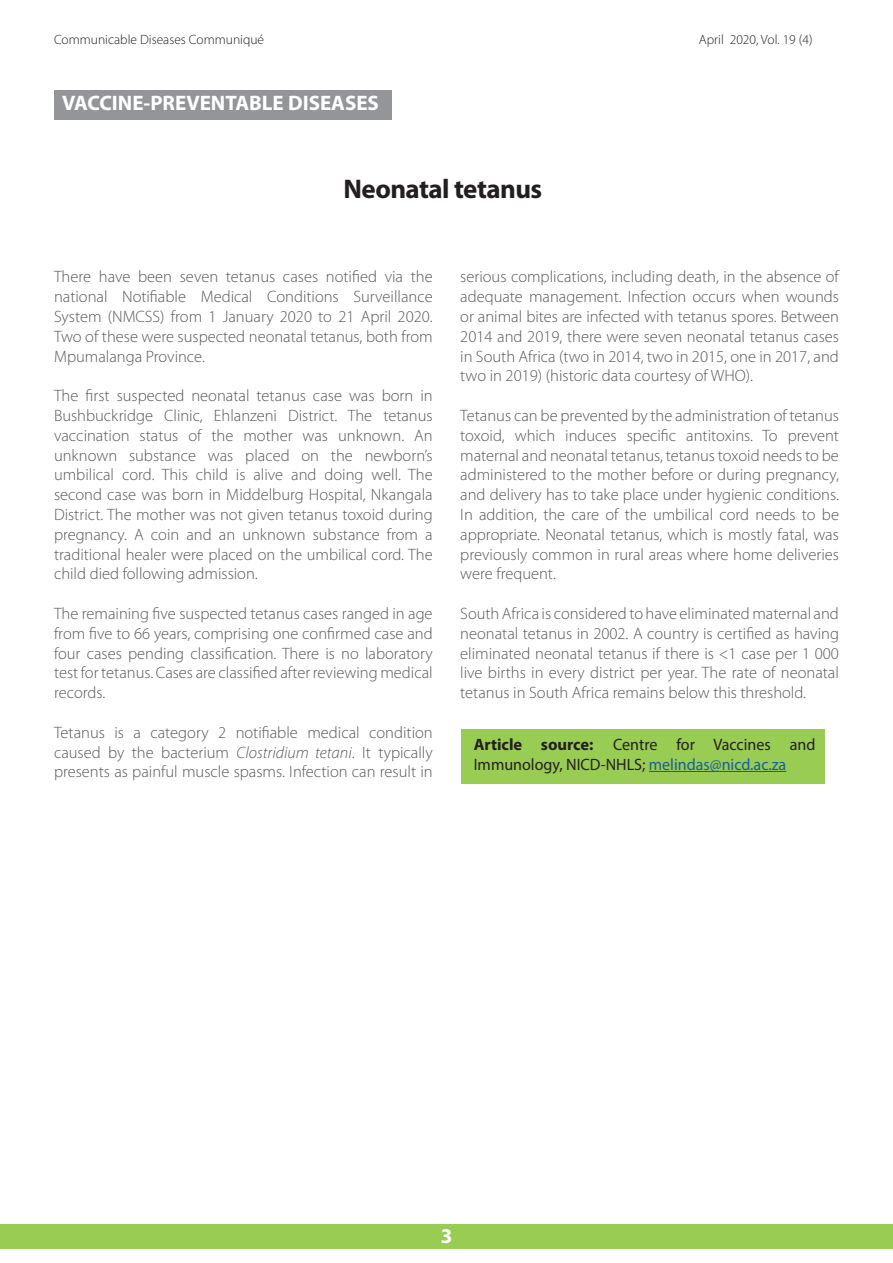
<style>
.page{position:relative;width:893px;height:1263px;background:#fff}
.page>*{position:absolute;margin:0;border:0;box-sizing:border-box;transform-origin:0 0}
.t1{font:700 27px "Myriad Pro";letter-spacing:-.02em;color:#231f20}
.t2{font:700 21px "Myriad Pro";color:#fff}
.t3{font:300 16.5px/19.8px "Myriad Pro";color:#57585a;text-align:justify}
.t4{font:16.5px/19.8px "Myriad Pro";color:#231f20}
.t5{font:300 13.5px "Myriad Pro";color:#231f20}
.s1{font-style:italic}
.s2{font-weight:700}
.s3{color:#175d9e}
</style>
<div class="page">
<div style="left:0;top:1224px;width:893px;height:25px;background:#99cc52"></div>
<div style="left:54px;top:90px;width:337px;height:29px;background:#939598"></div>
<div style="left:462px;top:729px;width:363px;height:54px;background:#99cc52"></div>
<hr style="left:649px;top:771px;width:137px;height:1px;background:#175d9e">
<p class="t5" style="left:54px;top:32px;width:212px">Communicable Diseases Communiqué</p>
<p class="t5" style="left:699px;top:32px;width:115px">April 2020, Vol. 19 (4)</p>
<p class="t2" style="left:62px;top:89px;width:318px">VACCINE-PREVENTABLE DISEASES</p>
<p class="t1" style="left:344px;top:172px;width:200px">Neonatal tetanus</p>
<p class="t3" style="left:54px;top:267px;width:380px">There have been seven tetanus cases notified via the national Notifiable Medical Conditions Surveillance System (NMCSS) from 1 January 2020 to 21 April 2020.<br>Two of these were suspected neonatal tetanus, both from Mpumalanga Province.</p>
<p class="t3" style="left:54px;top:386px;width:380px">The first suspected neonatal tetanus case was born in Bushbuckridge Clinic, Ehlanzeni District. The tetanus vaccination status of the mother was unknown. An unknown substance was placed on the newborn’s umbilical cord. This child is alive and doing well. The second case was born in Middelburg Hospital, Nkangala District. The mother was not given tetanus toxoid during pregnancy. A coin and an unknown substance from a traditional healer were placed on the umbilical cord. The child died following admission.</p>
<p class="t3" style="left:54px;top:604px;width:380px">The remaining five suspected tetanus cases ranged in age from five to 66 years, comprising one confirmed case and four cases pending classification. There is no laboratory test for tetanus. Cases are classified after reviewing medical records.</p>
<p class="t3" style="left:54px;top:723px;width:380px">Tetanus is a category 2 notifiable medical condition caused by the bacterium <span class="s1">Clostridium tetani</span>. It typically presents as painful muscle spasms. Infection can result in</p>
<p class="t3" style="left:460px;top:267px;width:380px">serious complications, including death, in the absence of adequate management. Infection occurs when wounds or animal bites are infected with tetanus spores. Between 2014 and 2019, there were seven neonatal tetanus cases in South Africa (two in 2014, two in 2015, one in 2017, and two in 2019) (historic data courtesy of WHO).</p>
<p class="t3" style="left:460px;top:406px;width:380px">Tetanus can be prevented by the administration of tetanus toxoid, which induces specific antitoxins. To prevent maternal and neonatal tetanus, tetanus toxoid needs to be administered to the mother before or during pregnancy, and delivery has to take place under hygienic conditions.<br>In addition, the care of the umbilical cord needs to be appropriate. Neonatal tetanus, which is mostly fatal, was previously common in rural areas where home deliveries were frequent.</p>
<p class="t3" style="left:460px;top:604px;width:380px">South Africa is considered to have eliminated maternal and neonatal tetanus in 2002. A country is certified as having eliminated neonatal tetanus if there is &lt;1 case per 1 000 live births in every district per year. The rate of neonatal tetanus in South Africa remains below this threshold.</p>
<p class="t4" style="left:474px;top:734px;width:343px"><span class="s2">Article source:</span> Centre for Vaccines and<br>Immunology, NICD-NHLS; <span class="s3">melindas@nicd.ac.za</span></p>
<p class="t2" style="left:441px;top:1222px;width:13px">3</p>
</div>
